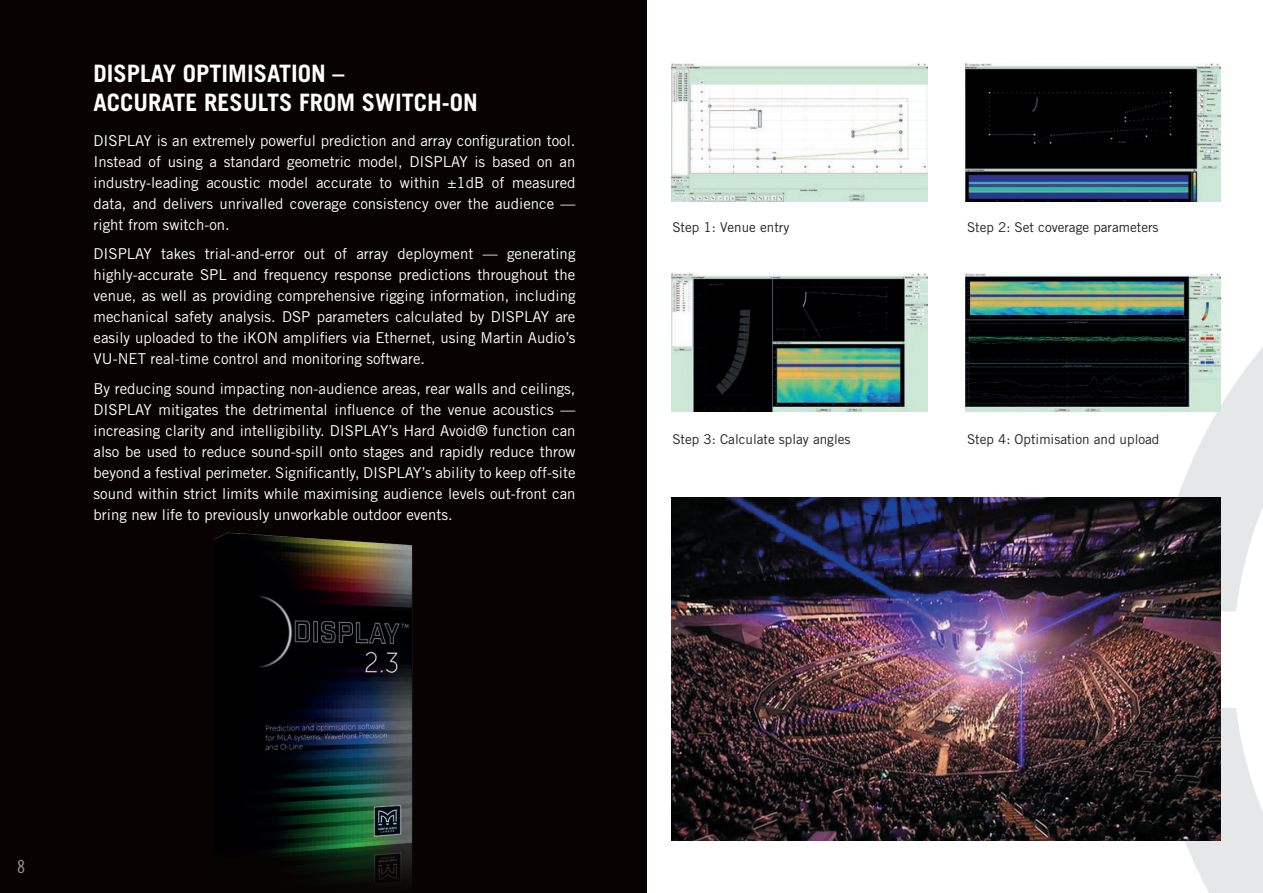
<style>
.page{position:relative;width:1263px;height:893px;background:#fff}
.page>*{position:absolute;margin:0;border:0;box-sizing:border-box;transform-origin:0 0}
.t1{font:700 24px/28.8px "Trade Gothic";color:#fff}
.t2{font:18px "Trade Gothic Cond Eighteen";color:#939598}
.t3{font:15px/21px "Trade Gothic";color:#fff;text-align:justify}
.t4{font:13.5px "Trade Gothic";color:#231f20}
</style>
<div class="page">
<svg style="left:1152px;top:170px;width:111px;height:441px"></svg>
<svg style="left:1185px;top:708px;width:78px;height:185px"></svg>
<div style="left:0;top:0;width:646px;height:893px;background:#080302"></div>
<img style="left:214px;top:532px;width:199px;height:352px">
<img style="left:672px;top:64px;width:255px;height:138px">
<img style="left:965px;top:64px;width:255px;height:138px">
<img style="left:672px;top:273px;width:255px;height:138px">
<img style="left:965px;top:273px;width:255px;height:138px">
<img style="left:672px;top:497px;width:548px;height:344px">
<h1 class="t1" style="left:94px;top:59px;width:386px">DISPLAY OPTIMISATION –<br>ACCURATE RESULTS FROM SWITCH-ON</h1>
<p class="t3" style="left:94px;top:130px;width:483px">DISPLAY is an extremely powerful prediction and array configuration tool.<br>Instead of using a standard geometric model, DISPLAY is based on an industry-leading acoustic model accurate to within ±1dB of measured data, and delivers unrivalled coverage consistency over the audience — right from switch-on.</p>
<p class="t3" style="left:94px;top:243px;width:483px">DISPLAY takes trial-and-error out of array deployment — generating highly-accurate SPL and frequency response predictions throughout the venue, as well as providing comprehensive rigging information, including mechanical safety analysis. DSP parameters calculated by DISPLAY are easily uploaded to the iKON amplifiers via Ethernet, using Martin Audio’s VU-NET real-time control and monitoring software.</p>
<p class="t3" style="left:94px;top:378px;width:483px">By reducing sound impacting non-audience areas, rear walls and ceilings, DISPLAY mitigates the detrimental influence of the venue acoustics — increasing clarity and intelligibility. DISPLAY’s Hard Avoid® function can also be used to reduce sound-spill onto stages and rapidly reduce throw beyond a festival perimeter. Significantly, DISPLAY’s ability to keep off-site sound within strict limits while maximising audience levels out-front can bring new life to previously unworkable outdoor events.</p>
<p class="t4" style="left:672px;top:219px;width:118px">Step 1: Venue entry</p>
<p class="t4" style="left:967px;top:219px;width:193px">Step 2: Set coverage parameters</p>
<p class="t4" style="left:672px;top:431px;width:180px">Step 3: Calculate splay angles</p>
<p class="t4" style="left:967px;top:431px;width:194px">Step 4: Optimisation and upload</p>
<p class="t2" style="left:17px;top:856px;width:9px">8</p>
</div>
